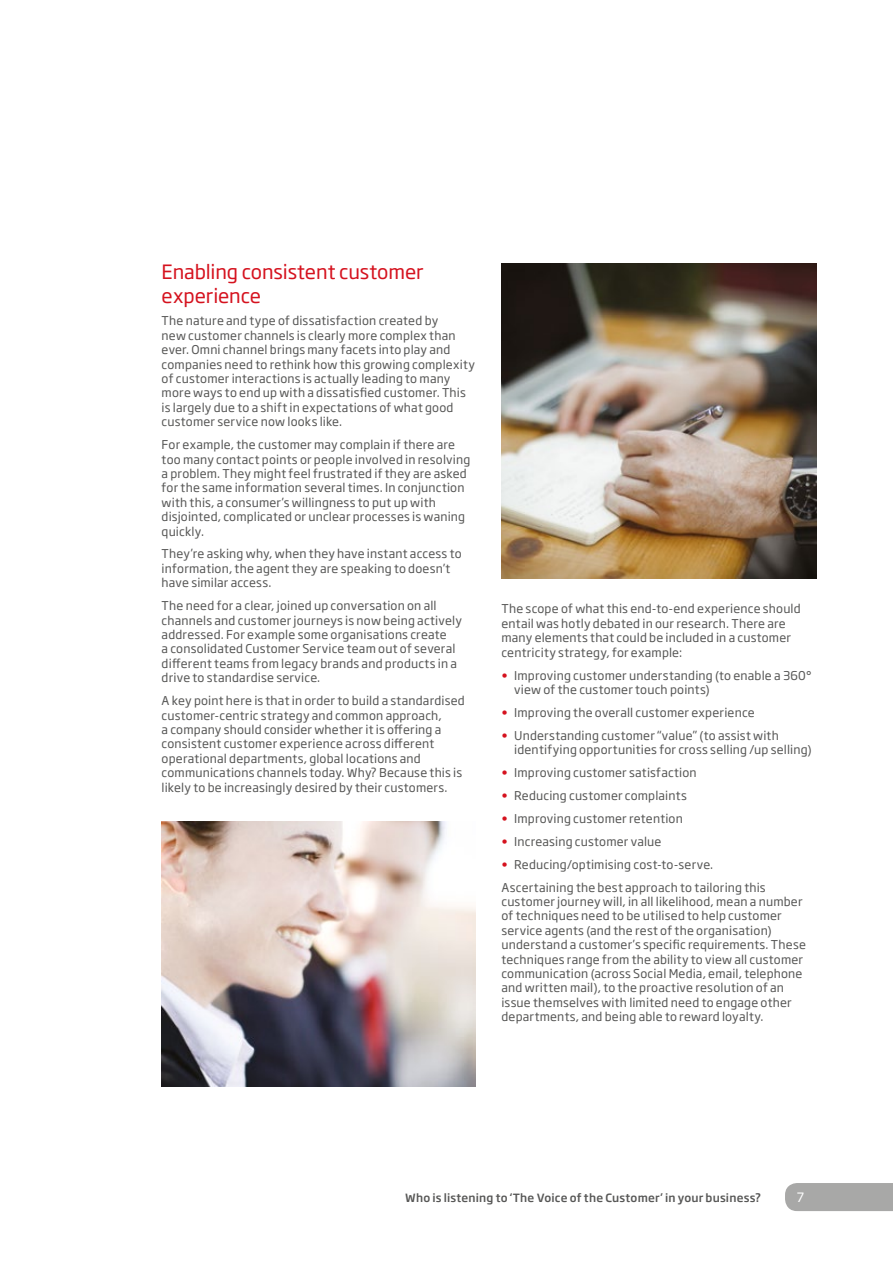
<style>
.page{position:relative;width:893px;height:1263px;background:#fff}
.page>*{position:absolute;margin:0;border:0;box-sizing:border-box;transform-origin:0 0}
.Body_Heading_1{font:19.5px/23.4px "Soho Gothic Std";letter-spacing:-.005em;color:#d5121e}
.t1{font:12.75px "Soho Gothic Std";color:#fff}
.Body{font:12px/14.4px "Soho Gothic Std";letter-spacing:.015em;color:#575756}
.Footer_Text{font:500 11.25px "Soho Gothic Std";letter-spacing:.02em;color:#575756}
.s1{color:#d5121e}
</style>
<div class="page">
<div style="left:785px;top:1183px;width:108px;height:28px;background:#a8a8a7"></div>
<img style="left:162px;top:822px;width:314px;height:264px">
<img style="left:501px;top:264px;width:315px;height:314px">
<p class="Body_Heading_1" style="left:162px;top:261px;width:263px">Enabling consistent customer experience</p>
<p class="Body" style="left:162px;top:314px;width:315px">The nature and type of dissatisfaction created by<br>new customer channels is clearly more complex than ever. Omni channel brings many facets into play and companies need to rethink how this growing complexity of customer interactions is actually leading to many more ways to end up with a dissatisfied customer. This is largely due to a shift in expectations of what good customer service now looks like.</p>
<p class="Body" style="left:162px;top:438px;width:310px">For example, the customer may complain if there are too many contact points or people involved in resolving a problem. They might feel frustrated if they are asked for the same information several times. In conjunction with this, a consumer’s willingness to put up with disjointed, complicated or unclear processes is waning quickly.</p>
<p class="Body" style="left:162px;top:547px;width:301px">They’re asking why, when they have instant access to information, the agent they are speaking to doesn’t have similar access.</p>
<p class="Body" style="left:162px;top:599px;width:302px">The need for a clear, joined up conversation on all channels and customer journeys is now being actively addressed. For example some organisations create<br>a consolidated Customer Service team out of several different teams from legacy brands and products in a drive to standardise service.</p>
<p class="Body" style="left:162px;top:694px;width:305px">A key point here is that in order to build a standardised customer-centric strategy and common approach,<br>a company should consider whether it is offering a consistent customer experience across different operational departments, global locations and communications channels today. Why? Because this is likely to be increasingly desired by their customers.</p>
<p class="Body" style="left:501px;top:602px;width:301px">The scope of what this end-to-end experience should entail was hotly debated in our research. There are many elements that could be included in a customer centricity strategy, for example:</p>
<p class="Body" style="left:514px;top:668px;width:299px;text-indent:-13px"><span class="s1">•</span> Improving customer understanding (to enable a 360° view of the customer touch points)</p>
<p class="Body" style="left:501px;top:705px;width:255px"><span class="s1">•</span> Improving the overall customer experience</p>
<p class="Body" style="left:514px;top:728px;width:299px;text-indent:-13px"><span class="s1">•</span> Understanding customer “value” (to assist with identifying opportunities for cross selling /up selling)</p>
<p class="Body" style="left:501px;top:766px;width:197px"><span class="s1">•</span> Improving customer satisfaction</p>
<p class="Body" style="left:501px;top:788px;width:187px"><span class="s1">•</span> Reducing customer complaints</p>
<p class="Body" style="left:501px;top:811px;width:183px"><span class="s1">•</span> Improving customer retention</p>
<p class="Body" style="left:501px;top:834px;width:162px"><span class="s1">•</span> Increasing customer value</p>
<p class="Body" style="left:501px;top:857px;width:213px"><span class="s1">•</span> Reducing/optimising cost-to-serve.</p>
<p class="Body" style="left:501px;top:880px;width:306px">Ascertaining the best approach to tailoring this customer journey will, in all likelihood, mean a number of techniques need to be utilised to help customer service agents (and the rest of the organisation) understand a customer’s specific requirements. These techniques range from the ability to view all customer communication (across Social Media, email, telephone and written mail), to the proactive resolution of an issue themselves with limited need to engage other departments, and being able to reward loyalty.</p>
<p class="Footer_Text" style="left:405px;top:1191px;width:357px">Who is listening to ‘The Voice of the Customer’ in your business?</p>
<p class="t1" style="left:797px;top:1189px;width:9px">7</p>
</div>
